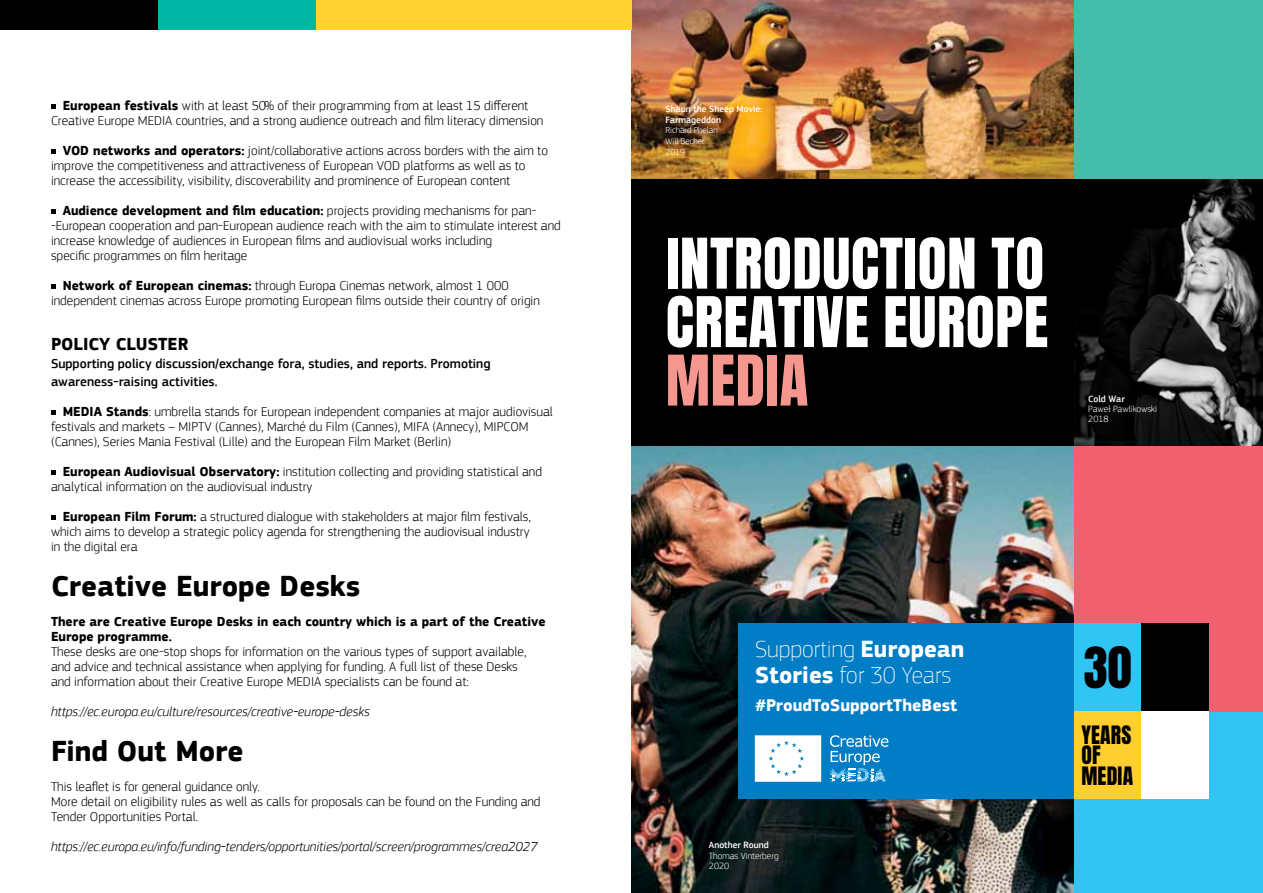
<style>
.page{position:relative;width:1263px;height:893px;background:#fff}
.page>*{position:absolute;margin:0;border:0;box-sizing:border-box;transform-origin:0 0}
.t1{font:59.25px/58.5px "Anton";letter-spacing:.01em;color:#fff}
.t2{font:59.25px "Anton";color:#f6978f}
.t3{font:48.45px "Anton";color:#000}
.t4{font:700 30px "PF Square Sans Pro";color:#000}
.t5{font:100 24.3px/26.4px "PF Square Sans Pro";color:#fff}
.t6{font:21.6px/20.4px "Anton";letter-spacing:.01em;color:#000}
.t7{font:700 18px "PF Square Sans Pro";color:#000}
.t8{font:700 17.55px "PF Square Sans Pro";color:#fff}
.t9{font:300 13.5px/15px "PF Square Sans Pro";color:#000}
.t10{font:italic 300 13.5px "PF Square Sans Pro";color:#000}
.t11{font:500 13.5px/18px "PF Square Sans Pro";color:#000}
.t12{font:700 13.5px/15px "PF Square Sans Pro";color:#000}
.t13{font:500 9.45px/10.2px "PF Square Sans Pro";color:#fff}
.t14{font:300 9.45px/10.2px "PF Square Sans Pro";color:#fff}
.t15{font:300 9px/10.8px "PF Square Sans Pro";color:#fff}
.s1{font-weight:700}
</style>
<div class="page">
<div style="left:1074px;top:0;width:189px;height:180px;background:#43bead"></div>
<img style="left:631px;top:0;width:443px;height:180px">
<div style="left:1074px;top:711px;width:189px;height:182px;background:#31c5f4"></div>
<img style="left:1074px;top:180px;width:189px;height:266px">
<div style="left:1074px;top:446px;width:189px;height:266px;background:#f1606e"></div>
<div style="left:631px;top:180px;width:443px;height:268px;background:#000"></div>
<img style="left:631px;top:446px;width:443px;height:447px">
<div style="left:738px;top:623px;width:336px;height:176px;background:#007dc5"></div>
<div style="left:1074px;top:623px;width:68px;height:88px;background:#31c5f4"></div>
<div style="left:1074px;top:711px;width:68px;height:88px;background:#ffcf31"></div>
<div style="left:1142px;top:623px;width:67px;height:88px;background:#000"></div>
<div style="left:1142px;top:711px;width:67px;height:88px;background:#fff"></div>
<svg style="left:755px;top:735px;width:66px;height:47px;background:#f4f9fc"></svg>
<svg style="left:830px;top:735px;width:58px;height:47px"></svg>
<svg style="left:51px;top:104px;width:5px;height:5px"></svg>
<svg style="left:51px;top:149px;width:5px;height:5px"></svg>
<svg style="left:51px;top:209px;width:5px;height:5px"></svg>
<svg style="left:51px;top:284px;width:5px;height:5px"></svg>
<svg style="left:51px;top:410px;width:5px;height:5px"></svg>
<svg style="left:51px;top:470px;width:5px;height:5px"></svg>
<svg style="left:51px;top:515px;width:5px;height:5px"></svg>
<div style="left:0;top:0;width:158px;height:30px;background:#000"></div>
<div style="left:158px;top:0;width:158px;height:30px;background:#00b7a3"></div>
<div style="left:316px;top:0;width:158px;height:30px;background:#ffd131"></div>
<div style="left:474px;top:0;width:157px;height:30px;background:#ffd131"></div>
<p class="t9" style="left:51px;top:98px;width:494px;text-align:center"><span class="s1">European festivals</span> with at least 50 % of their programming from at least 15 different<br>Creative Europe MEDIA countries, and a strong audience outreach and film literacy dimension</p>
<p class="t9" style="left:51px;top:143px;width:498px;text-indent:12px"><span class="s1">VOD networks and operators:</span> joint/collaborative actions across borders with the aim to improve the competitiveness and attractiveness of European VOD platforms as well as to increase the accessibility, visibility, discoverability and prominence of European content</p>
<p class="t9" style="left:51px;top:203px;width:511px;text-indent:12px"><span class="s1">Audience development and film education:</span> projects providing mechanisms for pan--European cooperation and pan-European audience reach with the aim to stimulate interest and increase knowledge of audiences in European films and audiovisual works including<br>specific programmes on film heritage</p>
<p class="t9" style="left:51px;top:278px;width:490px;text-indent:12px"><span class="s1">Network of European cinemas:</span> through Europa Cinemas network, almost 1 000 independent cinemas across Europe promoting European films outside their country of origin</p>
<h3 class="t7" style="left:51px;top:333px;width:139px">POLICY CLUSTER</h3>
<p class="t11" style="left:51px;top:355px;width:441px">Supporting policy discussion/exchange fora, studies, and reports. Promoting awareness-raising activities.</p>
<p class="t9" style="left:51px;top:404px;width:503px;text-indent:12px"><span class="s1">MEDIA Stands</span>: umbrella stands for European independent companies at major audiovisual festivals and markets – MIPTV (Cannes), Marché du Film (Cannes), MIFA (Annecy), MIPCOM (Cannes), Series Mania Festival (Lille) and the European Film Market (Berlin)</p>
<p class="t9" style="left:51px;top:464px;width:492px;text-indent:12px"><span class="s1">European Audiovisual Observatory:</span> institution collecting and providing statistical and analytical information on the audiovisual industry</p>
<p class="t9" style="left:51px;top:509px;width:481px;text-align:justify;text-indent:12px"><span class="s1">European Film Forum:</span> a structured dialogue with stakeholders at major film festivals, which aims to develop a strategic policy agenda for strengthening the audiovisual industry in the digital era</p>
<h3 class="t4" style="left:51px;top:568px;width:311px">Creative Europe Desks</h3>
<p class="t12" style="left:51px;top:615px;width:496px">There are Creative Europe Desks in each country which is a part of the Creative<br>Europe programme.</p>
<p class="t9" style="left:51px;top:644px;width:477px">These desks are one-stop shops for information on the various types of support available, and advice and technical assistance when applying for funding. A full list of these Desks and information about their Creative Europe MEDIA specialists can be found at:</p>
<p class="t10" style="left:51px;top:704px;width:320px">https://ec.europa.eu/culture/resources/creative-europe-desks</p>
<h3 class="t4" style="left:51px;top:733px;width:194px">Find Out More</h3>
<p class="t9" style="left:51px;top:779px;width:491px">This leaflet is for general guidance only.<br>More detail on eligibility rules as well as calls for proposals can be found on the Funding and<br>Tender Opportunities Portal.</p>
<p class="t10" style="left:51px;top:839px;width:488px">https://ec.europa.eu/info/funding-tenders/opportunities/portal/screen/programmes/crea2027</p>
<p class="t13" style="left:665px;top:104px;width:98px">Shaun the Sheep Movie:<br>Farmageddon</p>
<p class="t15" style="left:665px;top:125px;width:54px">Richard Phelan<br>Will Becher<br>2019</p>
<h1 class="t1" style="left:666px;top:239px;width:384px">INTRODUCTION TO<br>CREATIVE EUROPE</h1>
<h1 class="t2" style="left:666px;top:350px;width:144px">MEDIA</h1>
<p class="t13" style="left:1088px;top:394px;width:38px">Cold War</p>
<p class="t14" style="left:1088px;top:404px;width:70px">Paweł Pawlikowski<br>2018</p>
<h3 class="t5" style="left:755px;top:635px;width:211px">Supporting <span class="s1">European<br>Stories</span> for 30 Years</h3>
<p class="t8" style="left:755px;top:695px;width:204px">#ProudToSupportTheBest</p>
<p class="t13" style="left:709px;top:840px;width:61px">Another Round</p>
<p class="t14" style="left:709px;top:850px;width:71px">Thomas Vinterberg<br>2020</p>
<h2 class="t3" style="left:1084px;top:643px;width:49px">30</h2>
<h3 class="t6" style="left:1081px;top:726px;width:53px">YEARS<br>OF<br>MEDIA</h3>
</div>
